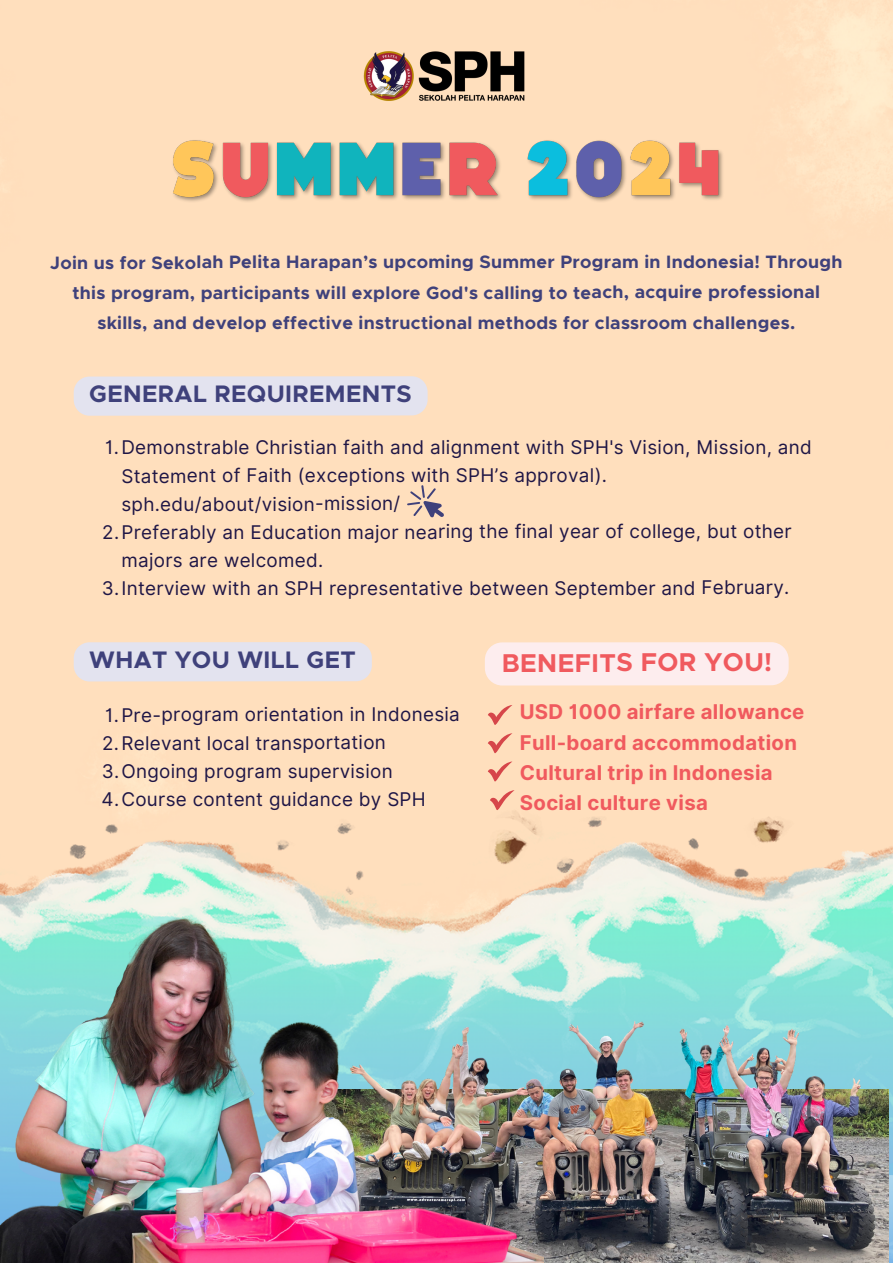
<style>
.page{position:relative;width:893px;height:1264px;background:#fff}
.page>*{position:absolute;margin:0;border:0;box-sizing:border-box;transform-origin:0 0}
.t1{font:700 25.8px "Metropolis";letter-spacing:.015em;color:#f05a5e}
.t2{font:700 24px "Metropolis";letter-spacing:.015em;color:#3f417b}
.t3{font:700 20.25px "Inter";letter-spacing:.015em;color:#f05a5e}
.t4{font:18.9px/28.2px "Inter";letter-spacing:.015em;color:#1f1646}
.t5{font:700 18px/30.3px "Metropolis";letter-spacing:.015em;color:#3f417b;text-align:center}
</style>
<div class="page">
<img style="left:0;top:803px;width:892px;height:371px">
<img style="left:349px;top:40px;width:194px;height:71px">
<svg style="left:888px;top:1174px;width:4px;height:88px"></svg>
<img style="left:543px;top:996px;width:345px;height:93px">
<img style="left:543px;top:1089px;width:345px;height:173px">
<img style="left:0;top:911px;width:543px;height:351px">
<svg style="left:488px;top:705px;width:24px;height:20px"></svg>
<svg style="left:488px;top:733px;width:24px;height:20px"></svg>
<svg style="left:488px;top:761px;width:24px;height:20px"></svg>
<div style="left:485px;top:642px;width:303px;height:43px;background:#fdedee;border-radius:18px"></div>
<svg style="left:490px;top:790px;width:24px;height:20px"></svg>
<svg style="left:407px;top:485px;width:37px;height:33px"></svg>
<div style="left:74px;top:376px;width:353px;height:40px;background:#e3e3ef"></div>
<div style="left:74px;top:642px;width:298px;height:39px;background:#e3e3ef"></div>
<img style="left:168px;top:131px;width:559px;height:80px">
<p class="t5" style="left:50px;top:248px;width:793px">Join us for Sekolah Pelita Harapan’s upcoming Summer Program in Indonesia! Through this program, participants will explore God's calling to teach, acquire professional skills, and develop effective instructional methods for classroom challenges.</p>
<p class="t2" style="left:89px;top:383px;width:324px">GENERAL REQUIREMENTS</p>
<p class="t4" style="left:121px;top:433px;width:692px;text-indent:-16px">1.Demonstrable Christian faith and alignment with SPH's Vision, Mission, and<br>Statement of Faith (exceptions with SPH’s approval). sph.edu/about/vision-mission/</p>
<p class="t4" style="left:121px;top:517px;width:671px;text-indent:-19px">2.Preferably an Education major nearing the final year of college, but other majors are welcomed.</p>
<p class="t4" style="left:102px;top:573px;width:689px">3.Interview with an SPH representative between September and February.</p>
<p class="t2" style="left:89px;top:649px;width:268px">WHAT YOU WILL GET</p>
<p class="t4" style="left:105px;top:700px;width:356px">1.Pre-program orientation in Indonesia</p>
<p class="t4" style="left:102px;top:728px;width:285px">2.Relevant local transportation</p>
<p class="t4" style="left:102px;top:756px;width:292px">3.Ongoing program supervision</p>
<p class="t4" style="left:102px;top:784px;width:326px">4.Course content guidance by SPH</p>
<p class="t1" style="left:501px;top:651px;width:272px">BENEFITS FOR YOU!</p>
<p class="t3" style="left:519px;top:699px;width:286px">USD 1000 airfare allowance</p>
<p class="t3" style="left:520px;top:730px;width:278px">Full-board accommodation</p>
<p class="t3" style="left:520px;top:760px;width:254px">Cultural trip in Indonesia</p>
<p class="t3" style="left:520px;top:791px;width:189px">Social culture visa</p>
</div>
